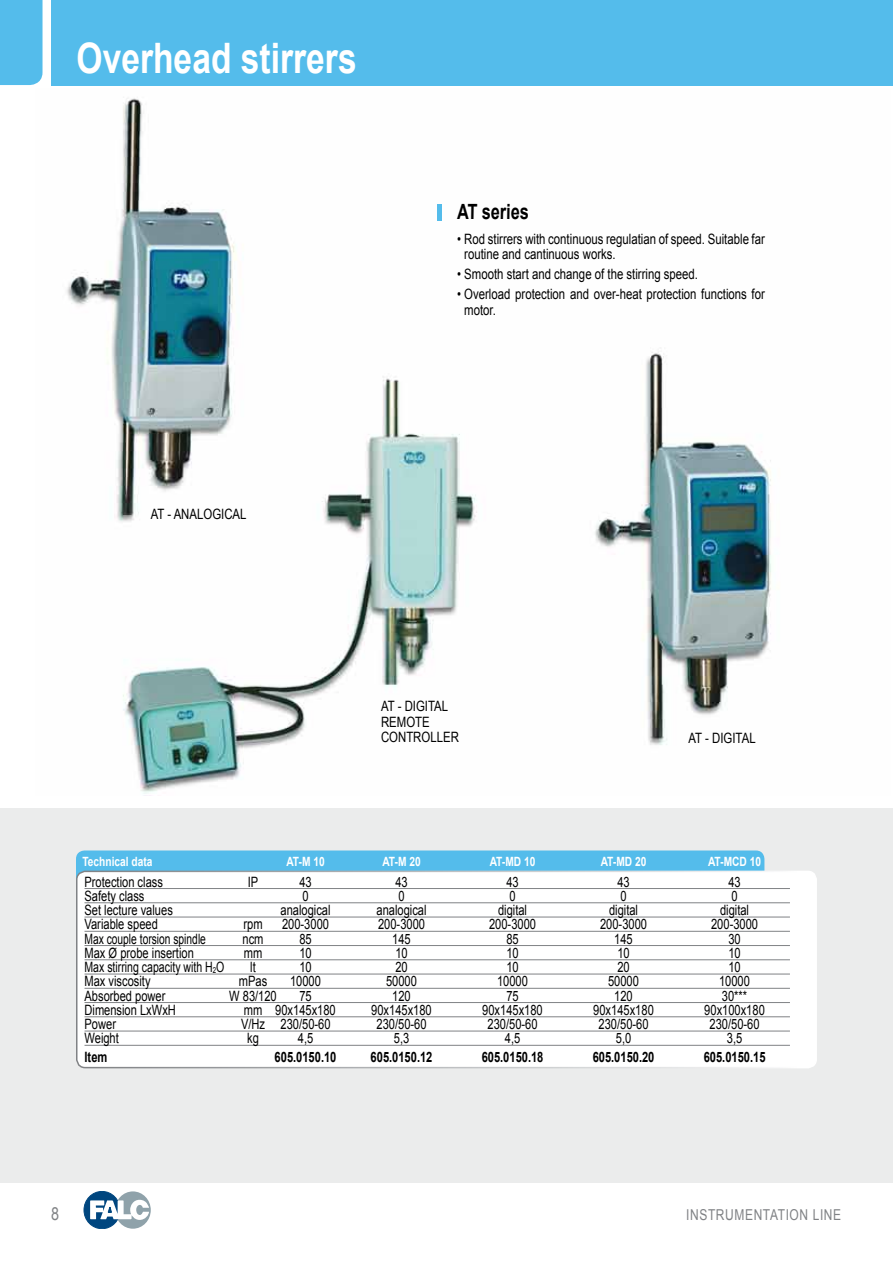
<style>
.page{position:relative;width:893px;height:1263px;background:#fff}
.page>*{position:absolute;margin:0;border:0;box-sizing:border-box;transform-origin:0 0}
.t1{font:700 42px "Arial";color:#fff;scale:.8 1}
.t2{font:700 21px "Arial";color:#000;scale:.77 1}
.t3{font:18px "Arial";color:#808285;scale:.8 1}
.t4{font:15px "Arial";letter-spacing:.05em;color:#808285;scale:.8 1}
.t5{font:14.25px "Arial";color:#000;scale:.78 1}
.t6{font:14.25px/15.8px "Arial";color:#000;scale:.8 1}
.t7{font:700 14.25px "Arial";color:#000;scale:.78 1}
.t8{font:14.25px "Arial";color:#000;scale:.74 1}
.t9{font:14.25px "Arial";color:#000;scale:.72 1}
.t10{font:700 12.75px "Arial";color:#fff;scale:.8 1}
</style>
<div class="page">
<div style="left:0;top:0;width:43px;height:85px;background:#54bceb"></div>
<div style="left:115px;top:1191px;width:36px;height:38px;background:#8fa2aa;border-radius:50%"></div>
<div style="left:84px;top:1191px;width:36px;height:38px;background:#00467f;border-radius:50%"></div>
<div style="left:84px;top:1191px;width:36px;height:38px;border:1px solid #00467f;border-radius:50%"></div>
<svg style="left:90px;top:1200px;width:59px;height:20px"></svg>
<img style="left:66px;top:98px;width:705px;height:698px">
<div style="left:0;top:808px;width:893px;height:374px;background:#ebecec"></div>
<div style="left:51px;top:0;width:842px;height:85px;background:#54bceb"></div>
<hr style="left:437px;top:204px;width:4px;height:16px;background:#54bceb">
<div style="left:76px;top:850px;width:688px;height:66px;background:#54bceb;border-radius:9px"></div>
<div style="left:77px;top:871px;width:739px;height:196px;background:#fff;border-radius:9px"></div>
<div style="left:76px;top:871px;width:741px;height:197px;border:2px solid #fff;border-radius:9px"></div>
<hr style="left:85px;top:888px;width:705px;height:1px;background:#808285">
<hr style="left:85px;top:902px;width:705px;height:1px;background:#808285">
<hr style="left:85px;top:917px;width:705px;height:1px;background:#808285">
<hr style="left:85px;top:931px;width:705px;height:1px;background:#808285">
<hr style="left:85px;top:945px;width:705px;height:1px;background:#808285">
<hr style="left:85px;top:959px;width:705px;height:1px;background:#808285">
<hr style="left:85px;top:974px;width:705px;height:1px;background:#808285">
<hr style="left:85px;top:988px;width:705px;height:1px;background:#808285">
<hr style="left:85px;top:1002px;width:705px;height:1px;background:#808285">
<hr style="left:85px;top:1016px;width:705px;height:1px;background:#808285">
<hr style="left:85px;top:1031px;width:705px;height:1px;background:#808285">
<hr style="left:85px;top:1045px;width:705px;height:1px;background:#808285">
<h1 class="t1" style="left:77px;top:31px;width:352px">Overhead stirrers</h1>
<h2 class="t2" style="left:457px;top:198px;width:95px">AT series</h2>
<p class="t6" style="left:464px;top:231px;width:378px;text-indent:-7px">• Rod stirrers with continuous regulatian of speed. Suitable far routine and cantinuous works.</p>
<p class="t6" style="left:457px;top:267px;width:303px">• Smooth start and change of the stirring speed.</p>
<p class="t6" style="left:464px;top:287px;width:378px;text-indent:-7px">• Overload protection and over-heat protection functions for motor.</p>
<p class="t6" style="left:151px;top:506px;width:40px">AT - analo</p>
<p class="t6" style="left:212px;top:506px;width:35px">gical</p>
<p class="t6" style="left:381px;top:698px;width:99px">AT - digital remote controller</p>
<p class="t6" style="left:688px;top:730px;width:63px">AT - digital</p>
<p class="t10" style="left:82px;top:853px;width:89px">Technical data</p>
<p class="t10" style="left:253px;top:853px;width:18px">A</p>
<p class="t10" style="left:293px;top:853px;width:41px">T-M 10</p>
<p class="t10" style="left:382px;top:853px;width:49px">AT-M 20</p>
<p class="t10" style="left:490px;top:853px;width:59px">AT-MD 10</p>
<p class="t10" style="left:601px;top:853px;width:59px">AT-MD 20</p>
<p class="t10" style="left:708px;top:853px;width:30px">AT-MCD</p>
<p class="t10" style="left:750px;top:853px;width:16px">10</p>
<p class="t5" style="left:85px;top:872px;width:102px">Protection class</p>
<p class="t5" style="left:248px;top:872px;width:15px">IP</p>
<p class="t5" style="left:299px;top:872px;width:17px">43</p>
<p class="t5" style="left:395px;top:872px;width:17px">43</p>
<p class="t5" style="left:506px;top:872px;width:17px">43</p>
<p class="t5" style="left:617px;top:872px;width:17px">43</p>
<p class="t5" style="left:728px;top:872px;width:17px">43</p>
<p class="t5" style="left:85px;top:886px;width:78px">Safety class</p>
<p class="t5" style="left:302px;top:886px;width:9px">0</p>
<p class="t5" style="left:398px;top:886px;width:9px">0</p>
<p class="t5" style="left:509px;top:886px;width:9px">0</p>
<p class="t5" style="left:620px;top:886px;width:9px">0</p>
<p class="t5" style="left:731px;top:886px;width:9px">0</p>
<p class="t5" style="left:85px;top:901px;width:115px">Set lecture values</p>
<p class="t5" style="left:281px;top:901px;width:66px">analogical</p>
<p class="t5" style="left:377px;top:901px;width:66px">analogical</p>
<p class="t5" style="left:498px;top:901px;width:39px">digital</p>
<p class="t5" style="left:609px;top:901px;width:39px">digital</p>
<p class="t5" style="left:720px;top:901px;width:39px">digital</p>
<p class="t5" style="left:85px;top:915px;width:96px">Variable speed</p>
<p class="t5" style="left:243px;top:915px;width:26px">rpm</p>
<p class="t5" style="left:282px;top:915px;width:62px">200-3000</p>
<p class="t5" style="left:378px;top:915px;width:62px">200-3000</p>
<p class="t5" style="left:489px;top:915px;width:62px">200-3000</p>
<p class="t5" style="left:600px;top:915px;width:62px">200-3000</p>
<p class="t5" style="left:711px;top:915px;width:62px">200-3000</p>
<p class="t9" style="left:85px;top:929px;width:170px">Max couple torsion spindle</p>
<p class="t5" style="left:243px;top:929px;width:28px">ncm</p>
<p class="t5" style="left:299px;top:929px;width:17px">85</p>
<p class="t5" style="left:392px;top:929px;width:25px">145</p>
<p class="t5" style="left:506px;top:929px;width:17px">85</p>
<p class="t5" style="left:614px;top:929px;width:25px">145</p>
<p class="t5" style="left:728px;top:929px;width:17px">30</p>
<p class="t5" style="left:85px;top:943px;width:142px">Max Ø probe insertion</p>
<p class="t5" style="left:244px;top:943px;width:25px">mm</p>
<p class="t5" style="left:299px;top:943px;width:17px">10</p>
<p class="t5" style="left:395px;top:943px;width:17px">10</p>
<p class="t5" style="left:506px;top:943px;width:17px">10</p>
<p class="t5" style="left:617px;top:943px;width:17px">10</p>
<p class="t5" style="left:728px;top:943px;width:17px">10</p>
<p class="t8" style="left:85px;top:958px;width:191px">Max stirring capacity with H<sub>2</sub>O</p>
<p class="t5" style="left:250px;top:958px;width:9px">lt</p>
<p class="t5" style="left:299px;top:958px;width:17px">10</p>
<p class="t5" style="left:395px;top:958px;width:17px">20</p>
<p class="t5" style="left:506px;top:958px;width:17px">10</p>
<p class="t5" style="left:617px;top:958px;width:17px">20</p>
<p class="t5" style="left:728px;top:958px;width:17px">10</p>
<p class="t5" style="left:85px;top:972px;width:86px">Max viscosity</p>
<p class="t5" style="left:239px;top:972px;width:38px">mPas</p>
<p class="t5" style="left:290px;top:972px;width:41px">10000</p>
<p class="t5" style="left:386px;top:972px;width:41px">50000</p>
<p class="t5" style="left:497px;top:972px;width:41px">10000</p>
<p class="t5" style="left:608px;top:972px;width:41px">50000</p>
<p class="t5" style="left:719px;top:972px;width:41px">10000</p>
<p class="t5" style="left:85px;top:986px;width:105px">Absorbed power</p>
<p class="t5" style="left:229px;top:986px;width:62px">W 83/120</p>
<p class="t5" style="left:299px;top:986px;width:17px">75</p>
<p class="t5" style="left:392px;top:986px;width:25px">120</p>
<p class="t5" style="left:506px;top:986px;width:17px">75</p>
<p class="t5" style="left:614px;top:986px;width:25px">120</p>
<p class="t5" style="left:722px;top:986px;width:34px">30***</p>
<p class="t5" style="left:85px;top:1000px;width:119px">Dimension LxWxH</p>
<p class="t5" style="left:244px;top:1000px;width:119px">mm 90x145x180</p>
<p class="t5" style="left:371px;top:1000px;width:79px">90x145x180</p>
<p class="t5" style="left:482px;top:1000px;width:79px">90x145x180</p>
<p class="t5" style="left:593px;top:1000px;width:79px">90x145x180</p>
<p class="t5" style="left:704px;top:1000px;width:79px">90x100x180</p>
<p class="t5" style="left:85px;top:1015px;width:42px">Power</p>
<p class="t5" style="left:241px;top:1015px;width:116px">V/Hz 230/50-60</p>
<p class="t5" style="left:376px;top:1015px;width:66px">230/50-60</p>
<p class="t5" style="left:487px;top:1015px;width:66px">230/50-60</p>
<p class="t5" style="left:598px;top:1015px;width:66px">230/50-60</p>
<p class="t5" style="left:709px;top:1015px;width:66px">230/50-60</p>
<p class="t5" style="left:85px;top:1029px;width:46px">Weight</p>
<p class="t5" style="left:247px;top:1029px;width:17px">kg</p>
<p class="t5" style="left:298px;top:1029px;width:21px">4,5</p>
<p class="t5" style="left:394px;top:1029px;width:21px">5,3</p>
<p class="t5" style="left:505px;top:1029px;width:21px">4,5</p>
<p class="t5" style="left:616px;top:1029px;width:21px">5,0</p>
<p class="t5" style="left:727px;top:1029px;width:21px">3,5</p>
<p class="t7" style="left:85px;top:1047px;width:31px">Item</p>
<p class="t7" style="left:275px;top:1047px;width:81px">605.0150.10</p>
<p class="t7" style="left:371px;top:1047px;width:81px">605.0150.12</p>
<p class="t7" style="left:482px;top:1047px;width:81px">605.0150.18</p>
<p class="t7" style="left:593px;top:1047px;width:81px">605.0150.20</p>
<p class="t7" style="left:704px;top:1047px;width:81px">605.0150.15</p>
<p class="t3" style="left:51px;top:1202px;width:12px">8</p>
<p class="t4" style="left:686px;top:1205px;width:105px">i nstrumentati</p>
<p class="t4" style="left:790px;top:1205px;width:64px">on line</p>
</div>
